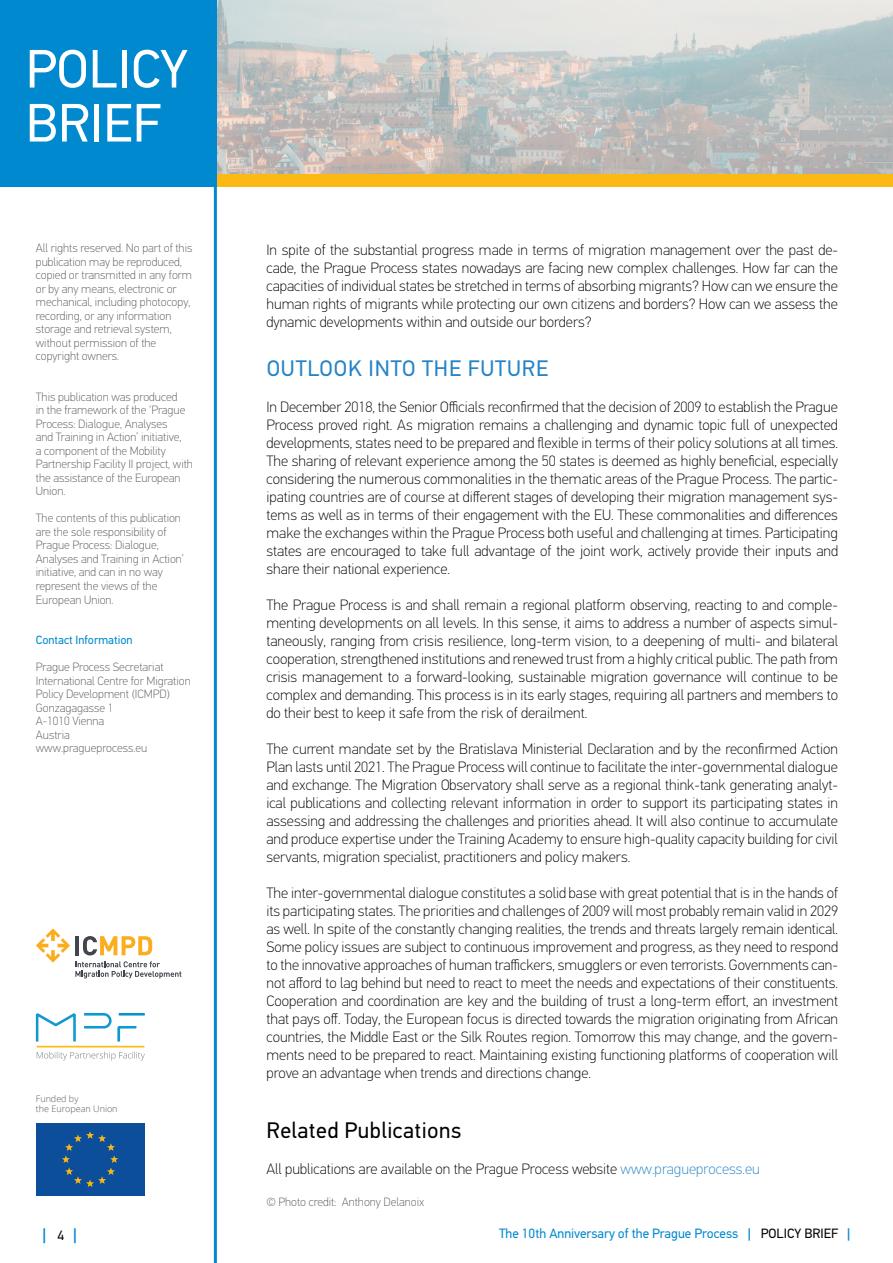
<style>
.page{position:relative;width:893px;height:1263px;background:#fff}
.page>*{position:absolute;margin:0;border:0;box-sizing:border-box;transform-origin:0 0}
.t1{font:54px/54px "PF Din Text Pro";color:#fff}
.t2{font:22.5px "PF Din Text Pro";letter-spacing:.04em;color:#2484c6}
.t3{font:22.5px "PF Din Text Pro";letter-spacing:.02em;color:#000}
.t4{font:500 16.2px "PF Din Text Pro";color:#0089cf}
.t5{font:100 15px/18px "PF Din Text Pro";color:#000;text-align:justify}
.t6{font:13.5px "PF Din Text Pro";color:#0089cf}
.t7{font:100 12px/13.5px "PF Din Text Pro";color:#58595b}
.t8{font:12px "PF Din Text Pro";color:#0089cf}
.t9{font:300 9px/10.5px "Open Sans";color:#58595b}
.s1{font-weight:400;font-size:13.5px;color:#000}
.s2{color:#2484c6}
.s3{font-weight:500}
.s4{color:#000}
</style>
<div class="page">
<svg style="left:217px;top:0;width:676px;height:174px;background:#c7c9c8"></svg>
<div style="left:217px;top:174px;width:676px;height:13px;background:#fdb913"></div>
<div style="left:0;top:0;width:217px;height:187px;background:#0089cf"></div>
<hr style="left:214px;top:174px;width:3px;height:1089px;background:#0089cf">
<div style="left:36px;top:1123px;width:109px;height:72px;background:#0c4e99"></div>
<svg style="left:62px;top:1131px;width:56px;height:56px"></svg>
<svg style="left:36px;top:1013px;width:109px;height:47px"></svg>
<svg style="left:36px;top:928px;width:145px;height:50px"></svg>
<h1 class="t1" style="left:26px;top:42px;width:164px">POLICY<br>BRIEF</h1>
<p class="t7" style="left:36px;top:242px;width:158px">All rights reserved. No part of this publication may be reproduced, copied or transmitted in any form or by any means, electronic or mechanical, including photocopy, recording, or any information storage and retrieval system, without permission of the copyright owners.</p>
<p class="t7" style="left:36px;top:390px;width:159px">This publication was produced<br>in the framework of the ‘Prague<br>Process: Dialogue, Analyses<br>and Training in Action’ initiative,<br>a component of the Mobility<br>Partnership Facility II project, with the assistance of the European<br>Union.</p>
<p class="t7" style="left:36px;top:512px;width:150px">The contents of this publication are the sole responsibility of<br>Prague Process: Dialogue,<br>Analyses and Training in Action’ initiative, and can in no way represent the views of the<br>European Union.</p>
<p class="t8" style="left:36px;top:633px;width:98px">Contact Information</p>
<p class="t7" style="left:36px;top:660px;width:156px">Prague Process Secretariat<br>International Centre for Migration<br>Policy Development (ICMPD)<br>Gonzagagasse 1<br>A-1010 Vienna<br>Austria<br>www.pragueprocess.eu</p>
<p class="t9" style="left:36px;top:1093px;width:83px">Funded by<br>the European Union</p>
<p class="t4" style="left:43px;top:1225px;width:36px">| <span class="s1">4</span> |</p>
<p class="t5" style="left:266px;top:241px;width:573px">In spite of the substantial progress made in terms of migration management over the past de&shy;cade, the Prague Process states nowadays are facing new complex challenges. How far can the capacities of individual states be stretched in terms of absorbing migrants? How can we ensure the human rights of migrants while protecting our own citizens and borders? How can we assess the dynamic developments within and outside our borders?</p>
<h2 class="t2" style="left:267px;top:355px;width:283px">OUTLOOK INTO THE FUTURE</h2>
<p class="t5" style="left:266px;top:398px;width:573px">In December 2018, the Senior Officials reconfirmed that the decision of 2009 to establish the Prague Process proved right. As migration remains a challenging and dynamic topic full of unexpected developments, states need to be prepared and flexible in terms of their policy solutions at all times.<br>The sharing of relevant experience among the 50 states is deemed as highly beneficial, especially considering the numerous commonalities in the thematic areas of the Prague Process. The partic&shy;ipating countries are of course at different stages of developing their migration management sys&shy;tems as well as in terms of their engagement with the EU. These commonalities and differences make the exchanges within the Prague Process both useful and challenging at times. Participating states are encouraged to take full advantage of the joint work, actively provide their inputs and share their national experience.</p>
<p class="t5" style="left:266px;top:596px;width:573px">The Prague Process is and shall remain a regional platform observing, reacting to and comple&shy;menting developments on all levels. In this sense, it aims to address a number of aspects simul&shy;taneously, ranging from crisis resilience, long-term vision, to a deepening of multi- and bilateral cooperation, strengthened institutions and renewed trust from a highly critical public. The path from crisis management to a forward-looking, sustainable migration governance will continue to be complex and demanding. This process is in its early stages, requiring all partners and members to do their best to keep it safe from the risk of derailment.</p>
<p class="t5" style="left:266px;top:740px;width:573px">The current mandate set by the Bratislava Ministerial Declaration and by the reconfirmed Action Plan lasts until 2021. The Prague Process will continue to facilitate the inter-governmental dialogue and exchange. The Migration Observatory shall serve as a regional think-tank generating analyt&shy;ical publications and collecting relevant information in order to support its participating states in assessing and addressing the challenges and priorities ahead. It will also continue to accumulate and produce expertise under the Training Academy to ensure high-quality capacity building for civil servants, migration specialist, practitioners and policy makers.</p>
<p class="t5" style="left:266px;top:884px;width:573px">The inter-governmental dialogue constitutes a solid base with great potential that is in the hands of its participating states. The priorities and challenges of 2009 will most probably remain valid in 2029 as well. In spite of the constantly changing realities, the trends and threats largely remain identical.<br>Some policy issues are subject to continuous improvement and progress, as they need to respond to the innovative approaches of human traffickers, smugglers or even terrorists. Governments can&shy;not afford to lag behind but need to react to meet the needs and expectations of their constituents.<br>Cooperation and coordination are key and the building of trust a long-term effort, an investment that pays off. Today, the European focus is directed towards the migration originating from African countries, the Middle East or the Silk Routes region. Tomorrow this may change, and the govern&shy;ments need to be prepared to react. Maintaining existing functioning platforms of cooperation will prove an advantage when trends and directions change.</p>
<h2 class="t3" style="left:266px;top:1117px;width:196px">Related Publications</h2>
<p class="t5" style="left:266px;top:1160px;width:495px">All publications are available on the Prague Process website <span class="s2">www.pragueprocess.eu</span></p>
<p class="t7" style="left:266px;top:1195px;width:159px">© Photo credit: Anthony Delanoix</p>
<p class="t6" style="left:499px;top:1225px;width:353px">The 10th Anniversary of the Prague Process <span class="s3">|</span> <span class="s4">POLICY BRIEF</span> <span class="s3">|</span></p>
</div>
